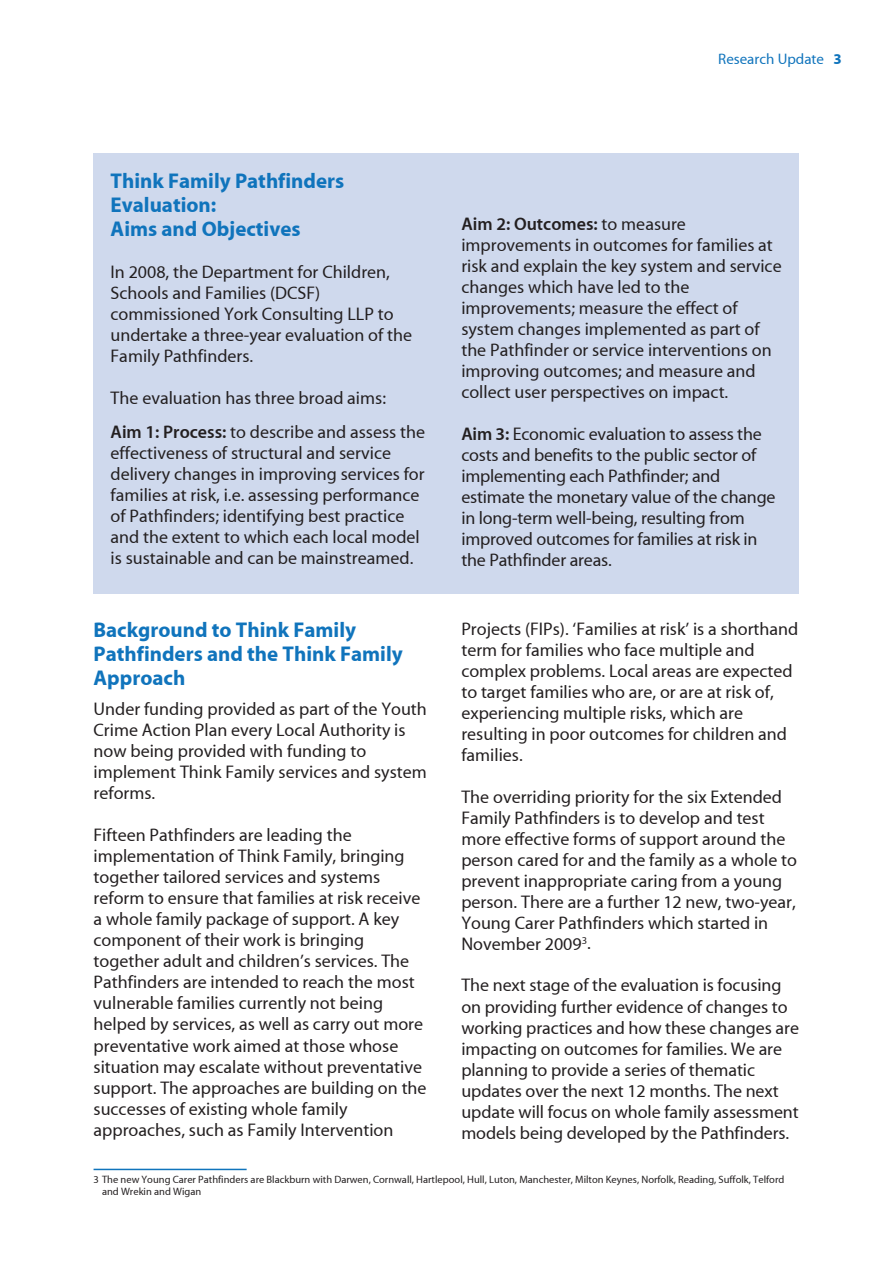
<style>
.page{position:relative;width:893px;height:1263px;background:#fff}
.page>*{position:absolute;margin:0;border:0;box-sizing:border-box;transform-origin:0 0}
.t1{font:21px/24px "Myriad MM Bold";color:#1074bc}
.t2{font:18px/21px "Myriad MM";color:#231f20}
.t3{font:700 18px "Myriad MM Semi";color:#231f20}
.t4{font:15px "Myriad MM";color:#1074bc}
.t5{font:10.5px/12px "Myriad MM";color:#231f20}
.s1{font-family:"Myriad MM Bold"}
.s2{font-family:"Myriad MM Semi";font-weight:700}
.s3{font-family:"Myriad MM";font-weight:400}
</style>
<div class="page">
<div style="left:94px;top:153px;width:705px;height:441px;background:#cfd9ed"></div>
<hr style="left:94px;top:1169px;width:153px;height:1px;background:#1074bc">
<p class="t4" style="left:718px;top:51px;width:125px">Research Update <span class="s1">3</span></p>
<p class="t1" style="left:111px;top:170px;width:235px">Think Family Pathfinders<br>Evaluation:<br>Aims and Objectives</p>
<p class="t2" style="left:111px;top:262px;width:303px">In 2008, the Department for Children, Schools and Families (DCSF) commissioned York Consulting LLP to undertake a three-year evaluation of the Family Pathfinders.</p>
<p class="t2" style="left:111px;top:382px;width:316px;line-height:33.8px">The evaluation has three broad aims:<br><span class="s2">Aim 1: Process:</span> to describe and assess the</p>
<p class="t2" style="left:111px;top:443px;width:316px">effectiveness of structural and service delivery changes in improving services for families at risk, i.e. assessing performance of Pathfinders; identifying best practice and the extent to which each local model is sustainable and can be mainstreamed.</p>
<p class="t3" style="left:461px;top:215px;width:226px">Aim 2: Outcomes: <span class="s3">to measure</span></p>
<p class="t2" style="left:461px;top:235px;width:322px">improvements in outcomes for families at risk and explain the key system and service changes which have led to the improvements; measure the effect of system changes implemented as part of the Pathfinder or service interventions on improving outcomes; and measure and collect user perspectives on impact.</p>
<p class="t2" style="left:461px;top:424px;width:316px"><span class="s2">Aim 3:</span> Economic evaluation to assess the costs and benefits to the public sector of implementing each Pathfinder; and estimate the monetary value of the change in long-term well-being, resulting from improved outcomes for families at risk in the Pathfinder areas.</p>
<p class="t2" style="left:461px;top:619px;width:338px">Projects (FIPs). ‘Families at risk’ is a shorthand term for families who face multiple and complex problems. Local areas are expected to target families who are, or are at risk of, experiencing multiple risks, which are resulting in poor outcomes for children and families.</p>
<p class="t2" style="left:461px;top:787px;width:337px">The overriding priority for the six Extended Family Pathfinders is to develop and test more effective forms of support around the person cared for and the family as a whole to prevent inappropriate caring from a young person. There are a further 12 new, two-year, Young Carer Pathfinders which started in November 2009<sup>3</sup>.</p>
<p class="t2" style="left:461px;top:976px;width:339px">The next stage of the evaluation is focusing on providing further evidence of changes to working practices and how these changes are impacting on outcomes for families. We are planning to provide a series of thematic updates over the next 12 months. The next update will focus on whole family assessment models being developed by the Pathfinders.</p>
<p class="t5" style="left:102px;top:1174px;width:684px;text-indent:-9px">3 The new Young Carer Pathfinders are Blackburn with Darwen, Cornwall, Hartlepool, Hull, Luton, Manchester, Milton Keynes, Norfolk, Reading, Suffolk, Telford and Wrekin and Wigan</p>
<p class="t1" style="left:94px;top:619px;width:311px">Background to Think Family<br>Pathfinders and the Think Family<br>Approach</p>
<p class="t2" style="left:94px;top:700px;width:335px">Under funding provided as part of the Youth Crime Action Plan every Local Authority is now being provided with funding to implement Think Family services and system reforms.</p>
<p class="t2" style="left:94px;top:826px;width:335px">Fifteen Pathfinders are leading the implementation of Think Family, bringing together tailored services and systems reform to ensure that families at risk receive a whole family package of support. A key component of their work is bringing together adult and children’s services. The Pathfinders are intended to reach the most vulnerable families currently not being helped by services, as well as carry out more preventative work aimed at those whose situation may escalate without preventative support. The approaches are building on the successes of existing whole family approaches, such as Family Intervention</p>
</div>
